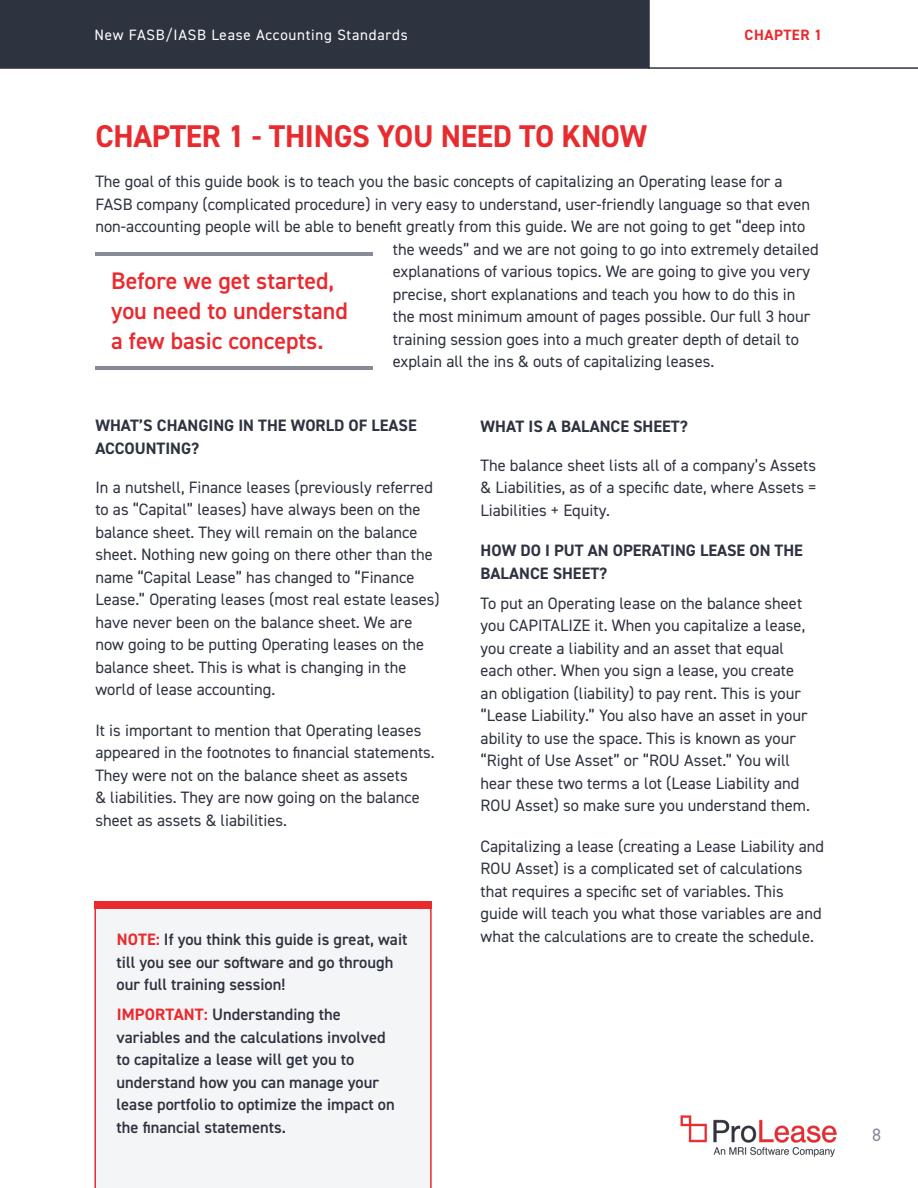
<style>
.page{position:relative;width:918px;height:1188px;background:#fff}
.page>*{position:absolute;margin:0;border:0;box-sizing:border-box;transform-origin:0 0}
.Body_Copy{font:700 31.5px "DIN2014";letter-spacing:-.01em;color:#e82b2f}
.Body_Copy-2{font:600 24px/30px "DIN2014";color:#ea2a2e}
.t1{font:18px "DIN2014";color:#878a97}
.Body_Copy-3{font:16.5px/22.5px "DIN2014";color:#2e3340}
.t2{font:600 16.5px/22.5px "DIN2014";color:#2e3340}
.t3{font:700 16.5px/22.5px "DIN2014";color:#2e3340}
.t4{font:15px "DIN2014";letter-spacing:.05em;color:#fff}
.t5{font:700 15px "DIN2014";letter-spacing:.035em;color:#ea2a2e}
.s1{font-weight:700;color:#ea2a2e}
</style>
<div class="page">
<svg style="left:650px;top:67px;width:268px;height:2px"></svg>
<div style="left:0;top:0;width:650px;height:69px;background:#2e3340"></div>
<img style="left:681px;top:1116px;width:155px;height:41px">
<hr style="left:95px;top:366px;width:278px;height:4px;background:#878a97">
<hr style="left:95px;top:253px;width:278px;height:3px;background:#878a97">
<div style="left:94px;top:909px;width:338px;height:279px;background:#f4f5f6"></div>
<div style="left:94px;top:901px;width:338px;height:8px;background:#ea2a2e"></div>
<p class="t4" style="left:94px;top:26px;width:315px">New FASB/IASB Lease Accounting Standards</p>
<p class="t5" style="left:745px;top:25px;width:79px">CHAPTER 1</p>
<p class="Body_Copy" style="left:95px;top:115px;width:553px">CHAPTER 1 - THINGS YOU NEED TO KNOW</p>
<p class="Body_Copy-3" style="left:95px;top:170px;width:689px">The goal of this guide book is to teach you the basic concepts of capitalizing an Operating lease for a</p>
<p class="Body_Copy-3" style="left:95px;top:192px;width:716px">FASB company (complicated procedure) in very easy to understand, user-friendly language so that even</p>
<p class="Body_Copy-3" style="left:95px;top:215px;width:711px">non-accounting people will be able to benefit greatly from this guide. We are not going to get “deep into</p>
<p class="Body_Copy-3" style="left:393px;top:237px;width:427px">the weeds” and we are not going to go into extremely detailed</p>
<p class="Body_Copy-3" style="left:393px;top:260px;width:419px">explanations of various topics. We are going to give you very</p>
<p class="Body_Copy-3" style="left:393px;top:282px;width:404px">precise, short explanations and teach you how to do this in</p>
<p class="Body_Copy-3" style="left:393px;top:305px;width:419px">the most minimum amount of pages possible. Our full 3 hour</p>
<p class="Body_Copy-3" style="left:393px;top:327px;width:408px">training session goes into a much greater depth of detail to</p>
<p class="Body_Copy-3" style="left:393px;top:350px;width:323px">explain all the ins &amp; outs of capitalizing leases.</p>
<p class="Body_Copy-2" style="left:111px;top:265px;width:238px">Before we get started, you need to understand a few basic concepts.</p>
<p class="t3" style="left:95px;top:414px;width:323px">WHAT’S CHANGING IN THE WORLD OF LEASE<br>ACCOUNTING?</p>
<p class="Body_Copy-3" style="left:95px;top:476px;width:346px">In a nutshell, Finance leases (previously referred to as “Capital” leases) have always been on the balance sheet. They will remain on the balance sheet. Nothing new going on there other than the name “Capital Lease” has changed to “Finance Lease.” Operating leases (most real estate leases) have never been on the balance sheet. We are now going to be putting Operating leases on the balance sheet. This is what is changing in the world of lease accounting.</p>
<p class="Body_Copy-3" style="left:95px;top:719px;width:341px">It is important to mention that Operating leases appeared in the footnotes to financial statements.<br>They were not on the balance sheet as assets<br>&amp; liabilities. They are now going on the balance sheet as assets &amp; liabilities.</p>
<p class="t3" style="left:481px;top:414px;width:209px">WHAT IS A BALANCE SHEET?</p>
<p class="Body_Copy-3" style="left:481px;top:453px;width:337px;text-align:justify">The balance sheet lists all of a company’s Assets &amp; Liabilities, as of a specific date, where Assets = Liabilities + Equity.</p>
<p class="t3" style="left:481px;top:539px;width:324px">HOW DO I PUT AN OPERATING LEASE ON THE<br>BALANCE SHEET?</p>
<p class="Body_Copy-3" style="left:481px;top:591px;width:331px">To put an Operating lease on the balance sheet you CAPITALIZE it. When you capitalize a lease, you create a liability and an asset that equal each other. When you sign a lease, you create an obligation (liability) to pay rent. This is your “Lease Liability.” You also have an asset in your ability to use the space. This is known as your “Right of Use Asset” or “ROU Asset.” You will hear these two terms a lot (Lease Liability and ROU Asset) so make sure you understand them.</p>
<p class="Body_Copy-3" style="left:481px;top:834px;width:345px">Capitalizing a lease (creating a Lease Liability and ROU Asset) is a complicated set of calculations that requires a specific set of variables. This guide will teach you what those variables are and</p>
<p class="t2" style="left:117px;top:928px;width:292px"><span class="s1">NOTE:</span> If you think this guide is great, wait</p>
<p class="Body_Copy-3" style="left:481px;top:924px;width:335px">what the calculations are to create the schedule.</p>
<p class="t2" style="left:117px;top:950px;width:278px">till you see our software and go through our full training session!</p>
<p class="t2" style="left:117px;top:1003px;width:280px"><span class="s1">IMPORTANT:</span> Understanding the variables and the calculations involved to capitalize a lease will get you to understand how you can manage your lease portfolio to optimize the impact on the financial statements.</p>
<p class="t1" style="left:872px;top:1124px;width:10px">8</p>
</div>
